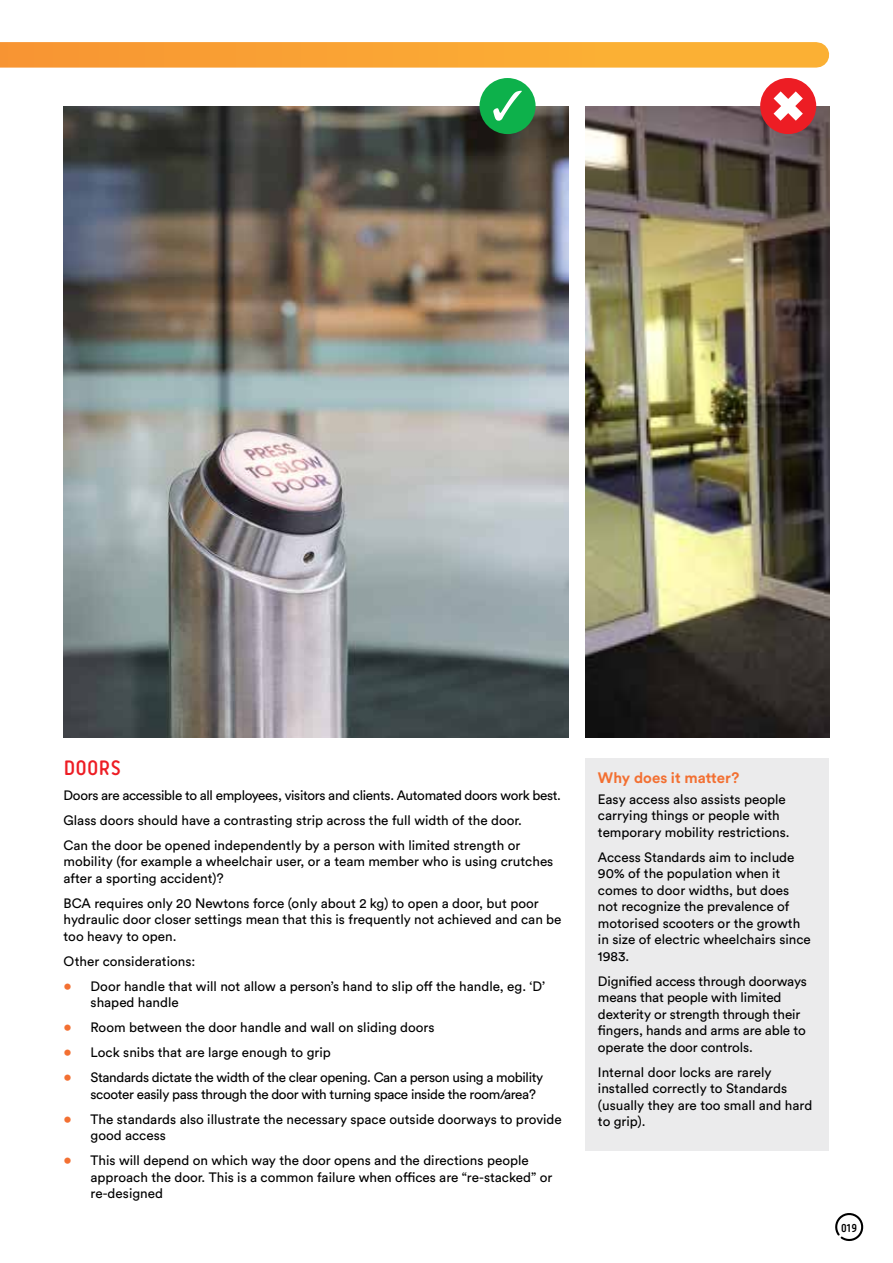
<style>
.page{position:relative;width:893px;height:1263px;background:#fff}
.page>*{position:absolute;margin:0;border:0;box-sizing:border-box;transform-origin:0 0}
.t1{font:700 condensed 21px "Pharma";letter-spacing:.005em;color:#ed1d24}
.t2{font:700 15px "Circular Std";color:#f37032}
.t3{font:13.5px/16.5px "Circular Std";color:#000}
.t4{font:13.5px/16.5px "Circular Std";letter-spacing:-.025em;color:#000}
.t5{font:700 condensed 12px "Pharma";color:#000}
.s1{font-size:15px;color:#f37032}
</style>
<div class="page">
<div style="left:0;top:42px;width:816px;height:26px;background:linear-gradient(to right,#f89633,#fcb534)"></div>
<svg style="left:835px;top:1213px;width:29px;height:28px"></svg>
<div style="left:585px;top:758px;width:244px;height:392px;background:#ebebec"></div>
<img style="left:64px;top:106px;width:504px;height:632px">
<img style="left:585px;top:106px;width:244px;height:632px">
<div style="left:479px;top:78px;width:57px;height:56px;background:#0db14b;border-radius:50%"></div>
<svg style="left:493px;top:91px;width:29px;height:30px"></svg>
<div style="left:760px;top:78px;width:56px;height:56px;background:#ed1d24;border-radius:50%"></div>
<svg style="left:773px;top:91px;width:30px;height:30px"></svg>
<h1 class="t1" style="left:64px;top:754px;width:59px">DOORS</h1>
<p class="t3" style="left:64px;top:782px;width:499px;line-height:25px">Doors are accessible to all employees, visitors and clients. Automated doors work best.<br>Glass doors should have a contrasting strip across the full width of the door.<br>Can the door be opened independently by a person with limited strength or</p>
<p class="t3" style="left:64px;top:853px;width:491px">mobility (for example a wheelchair user, or a team member who is using crutches after a sporting accident)?</p>
<p class="t3" style="left:64px;top:894px;width:500px">BCA requires only 20 Newtons force (only about 2 kg) to open a door, but poor hydraulic door closer settings mean that this is frequently not achieved and can be too heavy to open.</p>
<p class="t3" style="left:64px;top:952px;width:133px">Other considerations:</p>
<p class="t3" style="left:91px;top:977px;width:456px;text-indent:-27px"><span class="s1">•</span> Door handle that will not allow a person’s hand to slip off the handle, eg. ‘D’ shaped handle</p>
<p class="t3" style="left:64px;top:1019px;width:373px"><span class="s1">•</span> Room between the door handle and wall on sliding doors</p>
<p class="t3" style="left:64px;top:1044px;width:269px"><span class="s1">•</span> Lock snibs that are large enough to grip</p>
<p class="t4" style="left:91px;top:1069px;width:454px;text-indent:-27px"><span class="s1">•</span> Standards dictate the width of the clear opening. Can a person using a mobility scooter easily pass through the door with turning space inside the room/area?</p>
<p class="t3" style="left:91px;top:1110px;width:473px;text-indent:-27px"><span class="s1">•</span> The standards also illustrate the necessary space outside doorways to provide good access</p>
<p class="t3" style="left:91px;top:1152px;width:463px;text-indent:-27px"><span class="s1">•</span> This will depend on which way the door opens and the directions people approach the door. This is a common failure when offices are “re-stacked” or re-designed</p>
<p class="t2" style="left:598px;top:768px;width:143px">Why does it matter?</p>
<p class="t3" style="left:598px;top:791px;width:193px">Easy access also assists people carrying things or people with temporary mobility restrictions.</p>
<p class="t3" style="left:598px;top:849px;width:214px">Access Standards aim to include<br>90% of the population when it comes to door widths, but does not recognize the prevalence of motorised scooters or the growth in size of electric wheelchairs since<br>1983.</p>
<p class="t3" style="left:598px;top:973px;width:210px">Dignified access through doorways means that people with limited dexterity or strength through their fingers, hands and arms are able to operate the door controls.</p>
<p class="t3" style="left:598px;top:1064px;width:216px">Internal door locks are rarely installed correctly to Standards (usually they are too small and hard to grip).</p>
<p class="t5" style="left:841px;top:1220px;width:17px">019</p>
</div>
